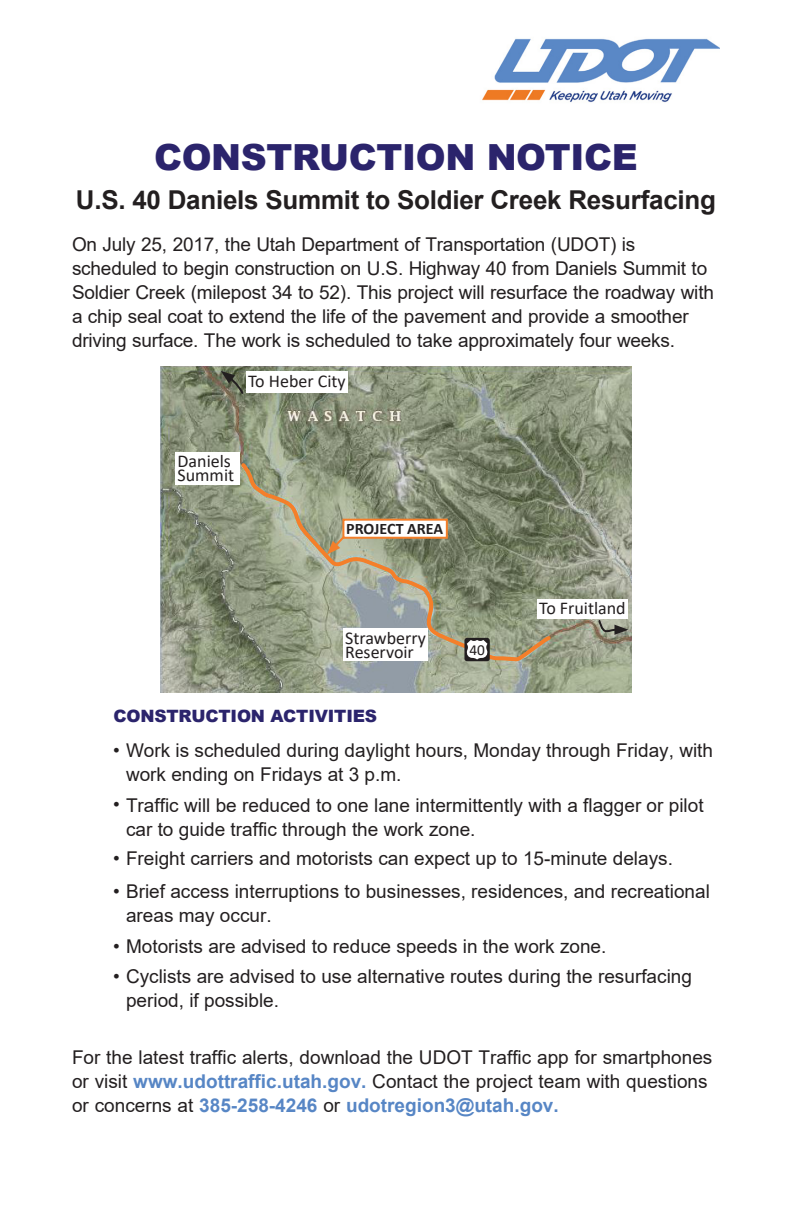
<style>
.page{position:relative;width:792px;height:1224px;background:#fff}
.page>*{position:absolute;margin:0;border:0;box-sizing:border-box;transform-origin:0 0}
.t1{font:900 36px "Arial";letter-spacing:-.01em;color:#2b246c}
.t2{font:700 26px "Arial";letter-spacing:-.01em;color:#231f20}
.t3{font:19px/24px "Arial";color:#231f20}
.t4{font:18px/14px "Calibri";color:#231f20}
.t5{font:900 17px "Arial";letter-spacing:-.01em;color:#2b246c}
.t6{font:700 16px "Calibri";color:#231f20}
.t7{font:15.4px "Calibri";color:#231f20}
.s1{font-weight:700;color:#5786c5}
</style>
<div class="page">
<img style="left:482px;top:38px;width:238px;height:64px">
<img style="left:161px;top:366px;width:470px;height:326px">
<svg style="left:239px;top:461px;width:315px;height:202px;background:#91967e"></svg>
<div style="left:176px;top:452px;width:64px;height:33px;background:#fff"></div>
<div style="left:246px;top:371px;width:102px;height:22px;background:#fff"></div>
<div style="left:537px;top:599px;width:91px;height:19px;background:#fff"></div>
<div style="left:343px;top:629px;width:85px;height:32px;background:#fff"></div>
<div style="left:343px;top:520px;width:104px;height:18px;background:#fff"></div>
<div style="left:342px;top:519px;width:106px;height:20px;border:2px solid #f47f2a"></div>
<div style="left:464px;top:638px;width:26px;height:23px;background:#231f20;border-radius:3px"></div>
<svg style="left:466px;top:640px;width:22px;height:20px"></svg>
<svg style="left:327px;top:534px;width:19px;height:21px"></svg>
<svg style="left:221px;top:371px;width:24px;height:25px"></svg>
<svg style="left:597px;top:619px;width:31px;height:16px"></svg>
<p class="t1" style="left:154px;top:131px;width:485px">CONSTRUCTION NOTICE</p>
<p class="t2" style="left:76px;top:182px;width:642px">U.S. 40 Daniels Summit to Soldier Creek Resurfacing</p>
<p class="t3" style="left:72px;top:233px;width:643px">On July 25, 2017, the Utah Department of Transportation (UDOT) is scheduled to begin construction on U.S. Highway 40 from Daniels Summit to Soldier Creek (milepost 34 to 52). This project will resurface the roadway with a chip seal coat to extend the life of the pavement and provide a smoother driving surface. The work is scheduled to take approximately four weeks.</p>
<p class="t4" style="left:248px;top:373px;width:99px">To Heber City</p>
<p class="t4" style="left:178px;top:454px;width:58px">Daniels<br>Summit</p>
<p class="t6" style="left:346px;top:518px;width:98px">PROJECT AREA</p>
<p class="t4" style="left:345px;top:630px;width:82px">Strawberry</p>
<p class="t4" style="left:345px;top:644px;width:70px">Reservoir</p>
<p class="t7" style="left:469px;top:640px;width:17px">40</p>
<p class="t4" style="left:539px;top:601px;width:88px">To Fruitland</p>
<p class="t5" style="left:113px;top:703px;width:265px">CONSTRUCTION ACTIVITIES</p>
<p class="t3" style="left:126px;top:738px;width:589px;text-indent:-13px">• Work is scheduled during daylight hours, Monday through Friday, with work ending on Fridays at 3 p.m.</p>
<p class="t3" style="left:126px;top:793px;width:579px;text-indent:-13px">• Traffic will be reduced to one lane intermittently with a flagger or pilot car to guide traffic through the work zone.</p>
<p class="t3" style="left:113px;top:846px;width:561px">• Freight carriers and motorists can expect up to 15-minute delays.</p>
<p class="t3" style="left:126px;top:879px;width:585px;text-indent:-13px">• Brief access interruptions to businesses, residences, and recreational areas may occur.</p>
<p class="t3" style="left:113px;top:934px;width:495px">• Motorists are advised to reduce speeds in the work zone.</p>
<p class="t3" style="left:126px;top:964px;width:568px;text-indent:-13px">• Cyclists are advised to use alternative routes during the resurfacing period, if possible.</p>
<p class="t3" style="left:72px;top:1045px;width:642px">For the latest traffic alerts, download the UDOT Traffic app for smartphones or visit <span class="s1">www.udottraffic.utah.gov.</span> Contact the project team with questions or concerns at <span class="s1">385-258-4246</span> or <span class="s1">udotregion3@utah.gov.</span></p>
</div>
